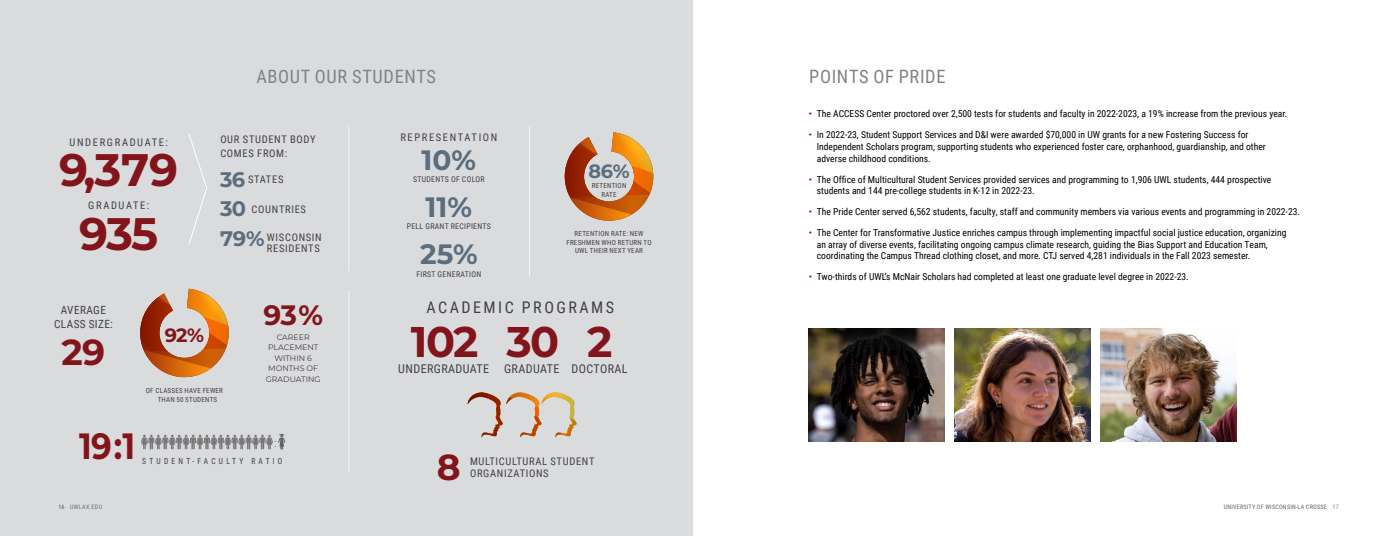
<style>
.page{position:relative;width:1386px;height:536px;background:#fff}
.page>*{position:absolute;margin:0;border:0;box-sizing:border-box;transform-origin:0 0}
.t1{font:700 45.5px "Montserrat";letter-spacing:-.025em;color:#82151c}
.t2{font:700 42.88px "Montserrat";color:#82151c}
.t3{font:700 36.49px "Montserrat";color:#82151c;scale:.89 1}
.t4{font:700 36.14px "Montserrat";color:#82151c}
.t5{font:700 28px "Montserrat";color:#5c6d7d}
.t6{font:700 28px "Montserrat";color:#82151c}
.t7{font:700 19.25px "Montserrat";color:#5c6d7d}
.t8{font:700 19.25px "Montserrat";color:#82151c}
.t9{font:18.38px "Roboto Condensed";letter-spacing:.035em;color:#808285}
.t10{font:16.1px "Roboto Condensed";letter-spacing:.155em;color:#414042}
.t11{font:12.08px "Roboto Condensed";letter-spacing:.035em;color:#414042}
.t12{font:11.29px/13.6px "Roboto Condensed";letter-spacing:.035em;color:#414042;text-align:center}
.t13{font:11.2px "Roboto Condensed";color:#414042;scale:.89 1}
.t14{font:10.5px/13.7px "Roboto Condensed";letter-spacing:.065em;color:#414042}
.t15{font:10.5px "Roboto Condensed";letter-spacing:.155em;color:#414042}
.t16{font:9.62px/11.5px "Roboto Condensed";color:#000}
.t17{font:8.4px "Roboto Condensed";letter-spacing:.435em;color:#414042;scale:.89 1}
.t18{font:7.88px "Roboto Condensed";letter-spacing:.035em;color:#414042}
.t19{font:7.88px/10.5px "Montserrat";color:#414042;text-align:center}
.t20{font:7px/8.8px "Roboto Condensed";letter-spacing:.035em;color:#414042;text-align:center}
.t21{font:6.12px "Roboto Condensed";letter-spacing:.035em;color:#636466}
.t22{font:6.12px "Roboto Condensed";letter-spacing:.055em;color:#808285}
.s1{font-family:"Montserrat";font-weight:700;font-size:21px;color:#5c6d7d}
.s2{color:#840029}
.s3{color:#636466}
.s4{color:#808285}
</style>
<div class="page">
<div style="left:0;top:0;width:693px;height:536px;background:#dadbdc"></div>
<svg style="left:141px;top:433px;width:144px;height:16px"></svg>
<svg style="left:188px;top:134px;width:19px;height:111px"></svg>
<hr style="left:349px;top:126px;width:1px;height:145px;background:#fff">
<hr style="left:349px;top:290px;width:1px;height:183px;background:#fff">
<hr style="left:529px;top:126px;width:1px;height:151px;background:#fff">
<svg style="left:140px;top:289px;width:89px;height:88px"></svg>
<svg style="left:565px;top:132px;width:88px;height:88px"></svg>
<svg style="left:467px;top:392px;width:110px;height:45px"></svg>
<img style="left:809px;top:328px;width:136px;height:113px">
<img style="left:955px;top:328px;width:136px;height:113px">
<img style="left:1101px;top:328px;width:136px;height:113px">
<h3 class="t9" style="left:256px;top:64px;width:181px">ABOUT OUR STUDENTS</h3>
<p class="t15" style="left:70px;top:135px;width:100px">UNDERGRADUATE:</p>
<h1 class="t1" style="left:59px;top:140px;width:121px">9,379</h1>
<p class="t15" style="left:88px;top:198px;width:62px">GRADUATE:</p>
<h1 class="t1" style="left:79px;top:203px;width:81px">935</h1>
<p class="t14" style="left:220px;top:132px;width:97px">OUR STUDENT BODY<br>COMES FROM:</p>
<p class="t14" style="left:220px;top:172px;width:65px"><span class="s1">36</span> STATES</p>
<p class="t14" style="left:220px;top:202px;width:87px"><span class="s1">30</span> COUNTRIES</p>
<p class="t14" style="left:220px;top:231px;width:103px;line-height:11.4px;text-align:right"><span class="s1">79%</span> WISCONSIN<br>RESIDENTS</p>
<p class="t12" style="left:54px;top:303px;width:60px">AVERAGE<br>CLASS SIZE:</p>
<h3 class="t4" style="left:62px;top:328px;width:45px">29</h3>
<h3 class="t8" style="left:165px;top:322px;width:41px">92%</h3>
<h3 class="t6" style="left:263px;top:297px;width:61px">93%</h3>
<p class="t19" style="left:266px;top:331px;width:56px">CAREER<br>PLACEMENT<br>WITHIN 6<br>MONTHS OF<br>GRADUATING</p>
<p class="t15" style="left:400px;top:129px;width:99px">REPRESENTATION</p>
<p class="t18" style="left:413px;top:174px;width:73px">STUDENTS OF COLOR</p>
<h3 class="t5" style="left:422px;top:141px;width:56px">10%</h3>
<h3 class="t5" style="left:426px;top:188px;width:48px">11%</h3>
<p class="t18" style="left:407px;top:221px;width:86px">PELL GRANT RECIPIENTS</p>
<h3 class="t5" style="left:420px;top:235px;width:59px">25%</h3>
<p class="t18" style="left:416px;top:268px;width:66px">FIRST GENERATION</p>
<h3 class="t7" style="left:588px;top:158px;width:43px">86%</h3>
<p class="t20" style="left:592px;top:181px;width:36px">RETENTION<br>RATE</p>
<p class="t20" style="left:566px;top:228px;width:87px">RETENTION RATE: NEW<br>FRESHMEN WHO RETURN TO<br>UWL THEIR NEXT YEAR</p>
<h3 class="t10" style="left:426px;top:296px;width:189px">ACADEMIC PROGRAMS</h3>
<h2 class="t2" style="left:411px;top:313px;width:203px">102 30 2</h2>
<p class="t11" style="left:398px;top:360px;width:231px">UNDERGRADUATE GRADUATE DOCTORAL</p>
<p class="t20" style="left:158px;top:385px;width:67px;text-align:left;text-indent:-12px">OF CLASSES HAVE FEWER<br>THAN 50 STUDENTS</p>
<h3 class="t3" style="left:79px;top:421px;width:65px">19:1</h3>
<p class="t13" style="left:274px;top:434px;width:4px">:</p>
<p class="t17" style="left:142px;top:454px;width:159px">STUDENT-FACULTY RATIO</p>
<h3 class="t4" style="left:437px;top:442px;width:25px">8</h3>
<p class="t14" style="left:470px;top:454px;width:126px;line-height:12.2px">MULTICULTURAL STUDENT<br>ORGANIZATIONS</p>
<h3 class="t9" style="left:809px;top:64px;width:138px">POINTS OF PRIDE</h3>
<p class="t16" style="left:809px;top:108px;width:480px"><span class="s2">•</span> The ACCESS Center proctored over 2,500 tests for students and faculty in 2022-2023, a 19% increase from the previous year.</p>
<p class="t16" style="left:817px;top:129px;width:451px;text-indent:-8px"><span class="s2">•</span> In 2022-23, Student Support Services and D&amp;I were awarded $70,000 in UW grants for a new Fostering Success for<br>Independent Scholars program, supporting students who experienced foster care, orphanhood, guardianship, and other adverse childhood conditions.</p>
<p class="t16" style="left:817px;top:173px;width:456px;text-indent:-8px"><span class="s2">•</span> The Office of Multicultural Student Services provided services and programming to 1,906 UWL students, 444 prospective students and 144 pre-college students in K-12 in 2022-23.</p>
<p class="t16" style="left:809px;top:205px;width:493px"><span class="s2">•</span> The Pride Center served 6,562 students, faculty, staff and community members via various events and programming in 2022-23.</p>
<p class="t16" style="left:817px;top:226px;width:471px;text-indent:-8px"><span class="s2">•</span> The Center for Transformative Justice enriches campus through implementing impactful social justice education, organizing an array of diverse events, facilitating ongoing campus climate research, guiding the Bias Support and Education Team, coordinating the Campus Thread clothing closet, and more. CTJ served 4,281 individuals in the Fall 2023 semester.</p>
<p class="t16" style="left:809px;top:270px;width:381px"><span class="s2">•</span> Two-thirds of UWL’s McNair Scholars had completed at least one graduate level degree in 2022-23.</p>
<p class="t22" style="left:58px;top:502px;width:45px"><span class="s3">16</span> UWLAX.EDU</p>
<p class="t21" style="left:1224px;top:502px;width:116px">UNIVERSITY OF WISCONSIN-LA CROSSE <span class="s4">17</span></p>
</div>
